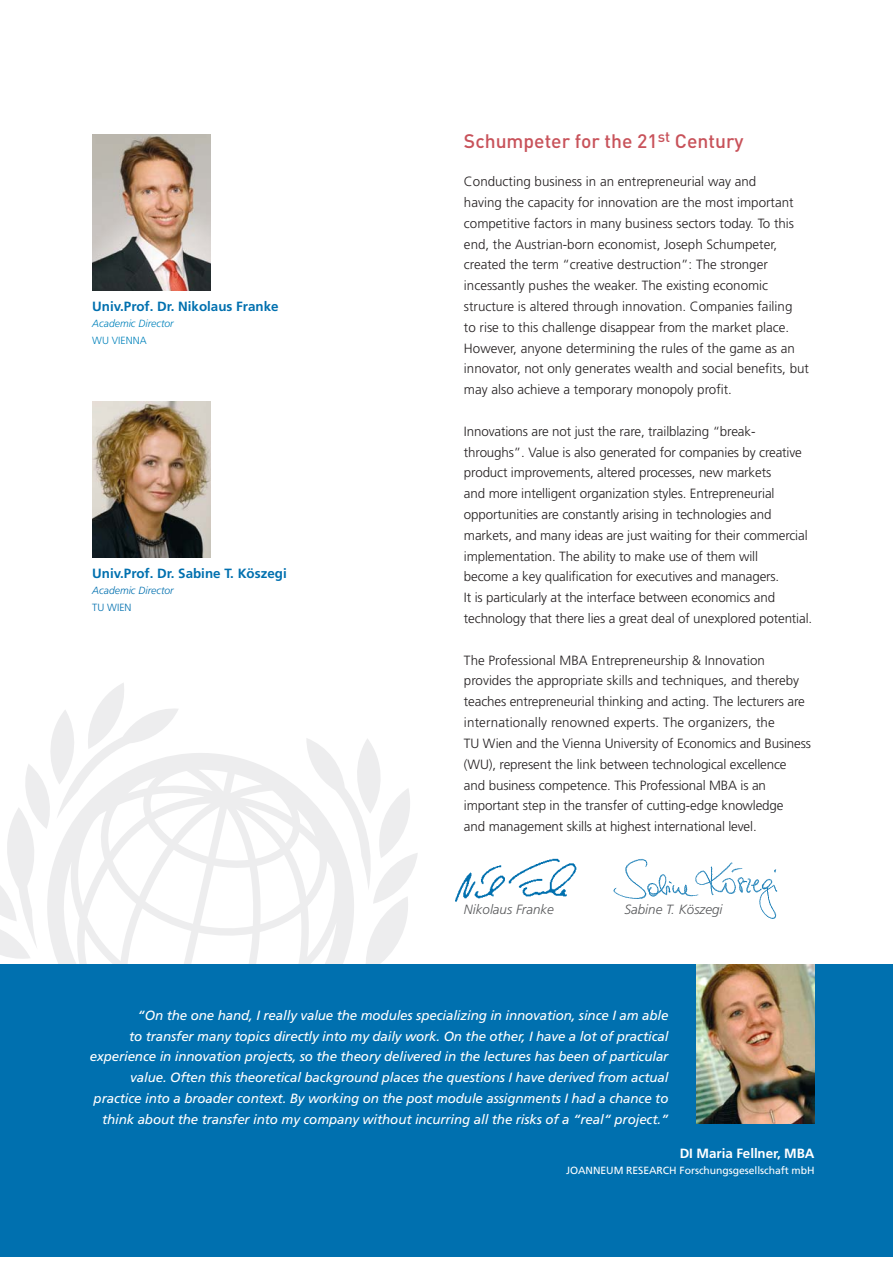
<style>
.page{position:relative;width:893px;height:1263px;background:#fff}
.page>*{position:absolute;margin:0;border:0;box-sizing:border-box;transform-origin:0 0}
.t1{font:500 19.35px "DIN";color:#c8525a}
.t2{font:300 13.35px/20.9px "Frutiger LT Std";letter-spacing:-.01em;color:#231f20}
.t3{font:italic 13.35px/20.9px "Frutiger LT Std";letter-spacing:-.01em;color:#fff;text-align:right}
.t4{font:700 13.35px "Frutiger LT Std";color:#0070af}
.t5{font:italic 300 13.35px "Frutiger LT Std";color:#58595b}
.t6{font:700 13.35px "Frutiger LT Std";letter-spacing:-.005em;color:#fff}
.t7{font:10.35px "Frutiger LT Std";letter-spacing:-.005em;color:#fff}
.t8{font:italic 300 10.35px "Frutiger LT Std";color:#0082bb}
.t9{font:italic 300 10.35px "Frutiger LT Std";color:#0070af}
.t10{font:300 10.35px "Frutiger LT Std";color:#0082bb}
.t11{font:300 10.35px "Frutiger LT Std";color:#0070af}
</style>
<div class="page">
<svg style="left:0;top:683px;width:418px;height:281px"></svg>
<div style="left:0;top:964px;width:893px;height:293px;background:#0070af"></div>
<img style="left:613px;top:858px;width:165px;height:61px">
<img style="left:92px;top:134px;width:118px;height:156px">
<img style="left:92px;top:402px;width:118px;height:156px">
<img style="left:455px;top:858px;width:122px;height:44px">
<img style="left:697px;top:965px;width:117px;height:159px">
<p class="t4" style="left:92px;top:301px;width:188px">Univ.Prof. Dr. Nikolaus Franke</p>
<p class="t8" style="left:92px;top:319px;width:83px">Academic Director</p>
<p class="t10" style="left:92px;top:336px;width:56px">WU VIENNA</p>
<p class="t4" style="left:92px;top:568px;width:196px">Univ.Prof. Dr. Sabine T. Köszegi</p>
<p class="t9" style="left:92px;top:586px;width:83px">Academic Director</p>
<p class="t11" style="left:92px;top:603px;width:41px">TU WIEN</p>
<h1 class="t1" style="left:464px;top:134px;width:281px">Schumpeter for the 21<sup>st</sup> Century</h1>
<p class="t2" style="left:464px;top:172px;width:347px">Conducting business in an entrepreneurial way and<br>having the capacity for innovation are the most important competitive factors in many business sectors today. To this end, the Austrian-born economist, Joseph Schumpeter, created the term “creative destruction”: The stronger incessantly pushes the weaker. The existing economic structure is altered through innovation. Companies failing<br>to rise to this challenge disappear from the market place.<br>However, anyone determining the rules of the game as an innovator, not only generates wealth and social benefits, but may also achieve a temporary monopoly profit.</p>
<p class="t2" style="left:464px;top:421px;width:350px">Innovations are not just the rare, trailblazing “break&shy;throughs”. Value is also generated for companies by creative product improvements, altered processes, new markets<br>and more intelligent organization styles. Entrepreneurial opportunities are constantly arising in technologies and markets, and many ideas are just waiting for their commercial implementation. The ability to make use of them will<br>become a key qualification for executives and managers.<br>It is particularly at the interface between economics and technology that there lies a great deal of unexplored potential.</p>
<p class="t2" style="left:464px;top:650px;width:349px">The Professional MBA Entrepreneurship &amp; Innovation provides the appropriate skills and techniques, and thereby teaches entrepreneurial thinking and acting. The lecturers are internationally renowned experts. The organizers, the<br>TU Wien and the Vienna University of Economics and Business (WU), represent the link between technological excellence and business competence. This Professional MBA is an important step in the transfer of cutting-edge knowledge<br>and management skills at highest international level.</p>
<p class="t5" style="left:464px;top:904px;width:91px">Nikolaus Franke</p>
<p class="t5" style="left:624px;top:904px;width:100px">Sabine T. Köszegi</p>
<p class="t3" style="left:90px;top:1005px;width:580px">“On the one hand, I really value the modules specializing in innovation, since I am able<br>to transfer many topics directly into my daily work. On the other, I have a lot of practical experience in innovation projects, so the theory delivered in the lectures has been of particular value. Often this theoretical background places the questions I have derived from actual practice into a broader context. By working on the post module assignments I had a chance to think about the transfer into my company without incurring all the risks of a “real“ project.”</p>
<p class="t6" style="left:680px;top:1147px;width:136px">DI Maria Fellner, MBA</p>
<p class="t7" style="left:566px;top:1166px;width:250px">JOANNEUM RESEARCH Forschungsgesellschaft mbH</p>
</div>
